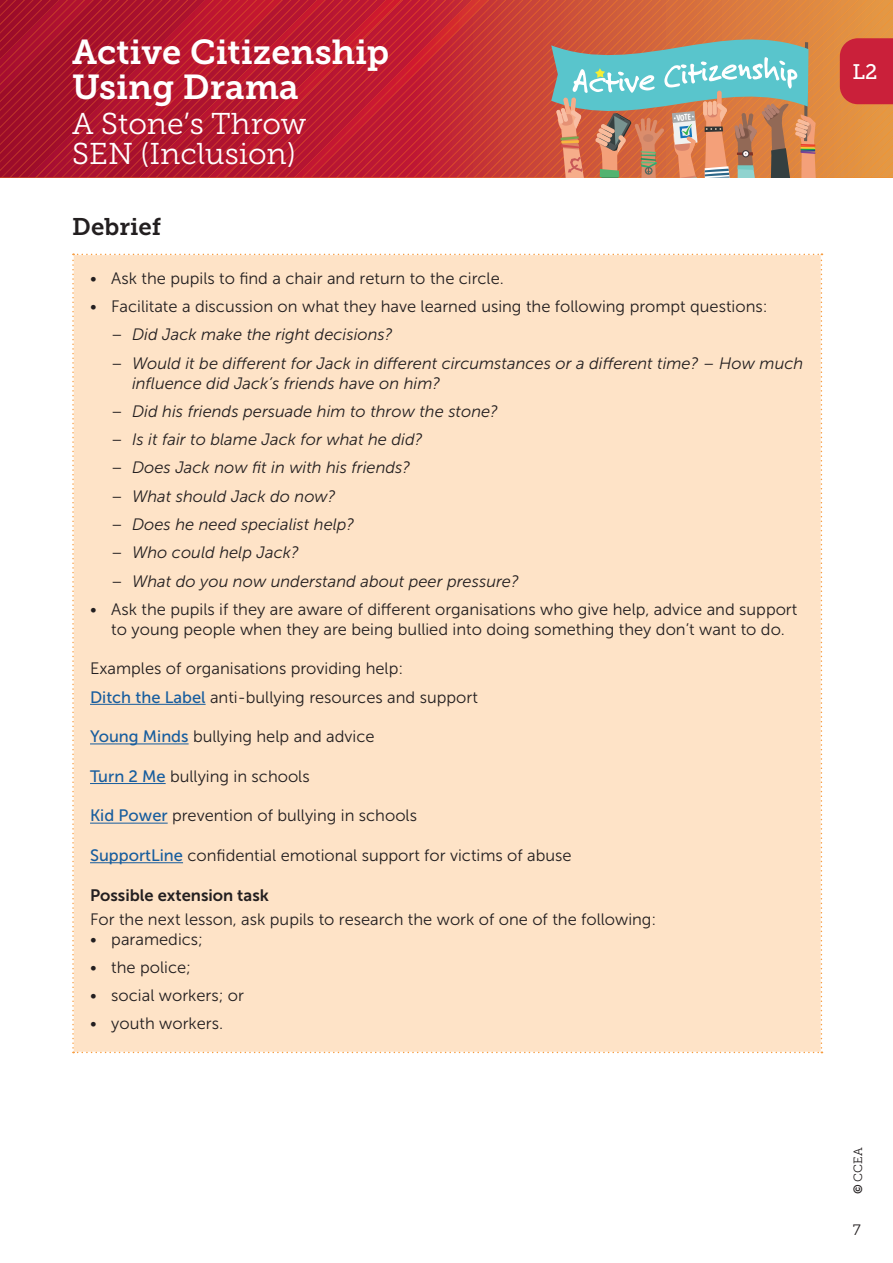
<style>
.page{position:relative;width:893px;height:1263px;background:#fff}
.page>*{position:absolute;margin:0;border:0;box-sizing:border-box;transform-origin:0 0}
.t1{font:34.5px/34.5px "Museo Slab 700";color:#fff}
.t2{font:30px/30px "Museo Slab 300";color:#fff}
.H1{font:24px "Museo Slab 700";color:#231f20}
.Body_Text{font:21px "Museo Slab 500";color:#fff}
.Body_Text-2{font:16.5px/19.8px "Museo Sans 300";color:#231f20;text-align:center}
.t3{font:italic 16.5px/19.8px "Museo Sans 300";color:#231f20}
.Body_Text-3{font:16.5px "Museo Sans 700";color:#231f20}
.t4{font:15px "Museo Slab 300";color:#231f20}
.t5{font:12px "Museo Slab 300";color:#231f20}
.t6{font:700 condensed 9px "Myriad Pro";color:#fff}
.s1{font-style:normal}
.s2{font-family:"Museo Sans 500";color:#175d9e}
.s3{font-family:"Museo Sans 700"}
</style>
<div class="page">
<img style="left:1px;top:0;width:9px;height:178px">
<img style="left:10px;top:0;width:8px;height:178px">
<img style="left:18px;top:0;width:10px;height:178px">
<img style="left:28px;top:0;width:7px;height:178px">
<img style="left:35px;top:0;width:9px;height:178px">
<img style="left:44px;top:0;width:9px;height:178px">
<img style="left:53px;top:0;width:8px;height:178px">
<img style="left:61px;top:0;width:9px;height:178px">
<img style="left:70px;top:0;width:8px;height:178px">
<img style="left:78px;top:0;width:9px;height:178px">
<img style="left:87px;top:0;width:9px;height:178px">
<img style="left:96px;top:0;width:8px;height:178px">
<img style="left:104px;top:0;width:9px;height:178px">
<img style="left:113px;top:0;width:8px;height:178px">
<img style="left:121px;top:0;width:9px;height:178px">
<img style="left:130px;top:0;width:9px;height:178px">
<img style="left:139px;top:0;width:8px;height:178px">
<img style="left:147px;top:0;width:9px;height:178px">
<img style="left:156px;top:0;width:8px;height:178px">
<img style="left:164px;top:0;width:9px;height:178px">
<img style="left:173px;top:0;width:17px;height:178px">
<img style="left:190px;top:0;width:9px;height:178px">
<img style="left:199px;top:0;width:9px;height:178px">
<img style="left:208px;top:0;width:8px;height:178px">
<img style="left:216px;top:0;width:9px;height:178px">
<img style="left:225px;top:0;width:8px;height:178px">
<img style="left:233px;top:0;width:9px;height:178px">
<img style="left:242px;top:0;width:8px;height:178px">
<img style="left:250px;top:0;width:9px;height:178px">
<img style="left:259px;top:0;width:8px;height:178px">
<img style="left:267px;top:0;width:9px;height:178px">
<img style="left:276px;top:0;width:9px;height:178px">
<img style="left:285px;top:0;width:9px;height:178px">
<img style="left:294px;top:0;width:8px;height:178px">
<img style="left:302px;top:0;width:8px;height:178px">
<img style="left:310px;top:0;width:9px;height:178px">
<img style="left:319px;top:0;width:9px;height:178px">
<img style="left:328px;top:0;width:8px;height:178px">
<img style="left:336px;top:0;width:9px;height:178px">
<img style="left:345px;top:0;width:8px;height:178px">
<img style="left:353px;top:0;width:9px;height:178px">
<img style="left:362px;top:0;width:9px;height:178px">
<img style="left:371px;top:0;width:8px;height:178px">
<img style="left:379px;top:0;width:9px;height:178px">
<img style="left:388px;top:0;width:8px;height:178px">
<img style="left:396px;top:0;width:9px;height:178px">
<img style="left:405px;top:0;width:8px;height:178px">
<img style="left:413px;top:0;width:9px;height:178px">
<img style="left:422px;top:0;width:9px;height:178px">
<img style="left:431px;top:0;width:8px;height:178px">
<img style="left:439px;top:0;width:9px;height:178px">
<img style="left:448px;top:0;width:17px;height:178px">
<img style="left:465px;top:0;width:9px;height:178px">
<img style="left:474px;top:0;width:8px;height:178px">
<img style="left:482px;top:0;width:9px;height:178px">
<img style="left:491px;top:0;width:9px;height:178px">
<img style="left:500px;top:0;width:8px;height:178px">
<img style="left:508px;top:0;width:9px;height:178px">
<img style="left:517px;top:0;width:8px;height:178px">
<img style="left:525px;top:0;width:9px;height:178px">
<img style="left:534px;top:0;width:8px;height:178px">
<img style="left:542px;top:0;width:9px;height:178px">
<img style="left:714px;top:0;width:179px;height:35px">
<img style="left:723px;top:8px;width:170px;height:27px">
<img style="left:732px;top:16px;width:161px;height:19px">
<img style="left:740px;top:25px;width:153px;height:10px">
<img style="left:749px;top:33px;width:144px;height:9px">
<img style="left:816px;top:76px;width:24px;height:9px">
<img style="left:816px;top:85px;width:24px;height:9px">
<img style="left:816px;top:94px;width:24px;height:84px">
<img style="left:817px;top:102px;width:76px;height:76px">
<img style="left:826px;top:111px;width:67px;height:67px">
<img style="left:835px;top:119px;width:58px;height:59px">
<img style="left:843px;top:128px;width:50px;height:50px">
<img style="left:852px;top:137px;width:41px;height:41px">
<img style="left:860px;top:145px;width:33px;height:33px">
<img style="left:869px;top:154px;width:24px;height:24px">
<img style="left:878px;top:162px;width:15px;height:16px">
<svg style="left:886px;top:171px;width:7px;height:7px"></svg>
<svg style="left:551px;top:35px;width:265px;height:143px;background:#a89a84"></svg>
<div style="left:840px;top:38px;width:53px;height:66px;background:#ca203a"></div>
<div style="left:72px;top:254px;width:750px;height:799px;background:#fee3c7"></div>
<hr style="left:90px;top:704px;width:116px;height:1px;background:#175d9e">
<hr style="left:90px;top:743px;width:99px;height:1px;background:#175d9e">
<hr style="left:90px;top:783px;width:76px;height:1px;background:#175d9e">
<hr style="left:90px;top:823px;width:78px;height:1px;background:#175d9e">
<hr style="left:90px;top:862px;width:93px;height:1px;background:#175d9e">
<h1 class="t1" style="left:72px;top:35px;width:319px">Active Citizenship<br>Using Drama</h1>
<h2 class="t2" style="left:72px;top:109px;width:236px">A Stone’s Throw<br>SEN (Inclusion)</h2>
<p class="t6" style="left:676px;top:113px;width:16px;rotate:-6deg">VOTE</p>
<p class="H1" style="left:72px;top:213px;width:90px">Debrief</p>
<p class="Body_Text-2" style="left:90px;top:268px;width:415px">• Ask the pupils to find a chair and return to the circle.</p>
<p class="Body_Text-2" style="left:90px;top:297px;width:679px">• Facilitate a discussion on what they have learned using the following prompt questions:</p>
<p class="t3" style="left:111px;top:325px;width:283px"><span class="s1">–</span> Did Jack make the right decisions?</p>
<p class="t3" style="left:132px;top:353px;width:673px;text-indent:-21px"><span class="s1">–</span> Would it be different for Jack in different circumstances or a different time? – How much influence did Jack’s friends have on him?</p>
<p class="t3" style="left:111px;top:401px;width:389px"><span class="s1">–</span> Did his friends persuade him to throw the stone?</p>
<p class="t3" style="left:111px;top:430px;width:313px"><span class="s1">–</span> Is it fair to blame Jack for what he did?</p>
<p class="t3" style="left:111px;top:458px;width:301px"><span class="s1">–</span> Does Jack now fit in with his friends?</p>
<p class="t3" style="left:111px;top:486px;width:226px"><span class="s1">–</span> What should Jack do now?</p>
<p class="t3" style="left:111px;top:515px;width:245px"><span class="s1">–</span> Does he need specialist help?</p>
<p class="t3" style="left:111px;top:543px;width:189px"><span class="s1">–</span> Who could help Jack?</p>
<p class="t3" style="left:111px;top:571px;width:409px"><span class="s1">–</span> What do you now understand about peer pressure?</p>
<p class="Body_Text-2" style="left:90px;top:599px;width:709px">• Ask the pupils if they are aware of different organisations who give help, advice and support to young people when they are being bullied into doing something they don’t want to do.</p>
<p class="Body_Text-2" style="left:90px;top:659px;width:315px">Examples of organisations providing help:</p>
<p class="Body_Text-2" style="left:90px;top:687px;width:389px"><span class="s2">Ditch the Label</span> anti-bullying resources and support</p>
<p class="Body_Text-2" style="left:90px;top:727px;width:286px"><span class="s2">Young Minds</span> bullying help and advice</p>
<p class="Body_Text-2" style="left:90px;top:766px;width:221px"><span class="s2">Turn 2 Me</span> bullying in schools</p>
<p class="Body_Text-2" style="left:90px;top:806px;width:328px"><span class="s2">Kid Power</span> prevention of bullying in schools</p>
<p class="Body_Text-2" style="left:90px;top:846px;width:483px"><span class="s2">SupportLine</span> confidential emotional support for victims of abuse</p>
<p class="Body_Text-3" style="left:90px;top:886px;width:180px">Possible extension task</p>
<p class="Body_Text-2" style="left:90px;top:909px;width:568px">For the next lesson, ask pupils to research the work of one of the following:</p>
<p class="Body_Text-2" style="left:90px;top:929px;width:114px">• paramedics;</p>
<p class="Body_Text-2" style="left:90px;top:957px;width:103px">• the police;</p>
<p class="Body_Text-2" style="left:90px;top:986px;width:156px">• social workers; or</p>
<p class="Body_Text-2" style="left:90px;top:1014px;width:135px">• youth workers.</p>
<p class="Body_Text" style="left:852px;top:60px;width:26px">L2</p>
<p class="t5" style="left:851px;top:1194px;width:49px;rotate:-90deg"><span class="s3">©</span> CCEA</p>
<p class="t4" style="left:853px;top:1222px;width:9px">7</p>
</div>
